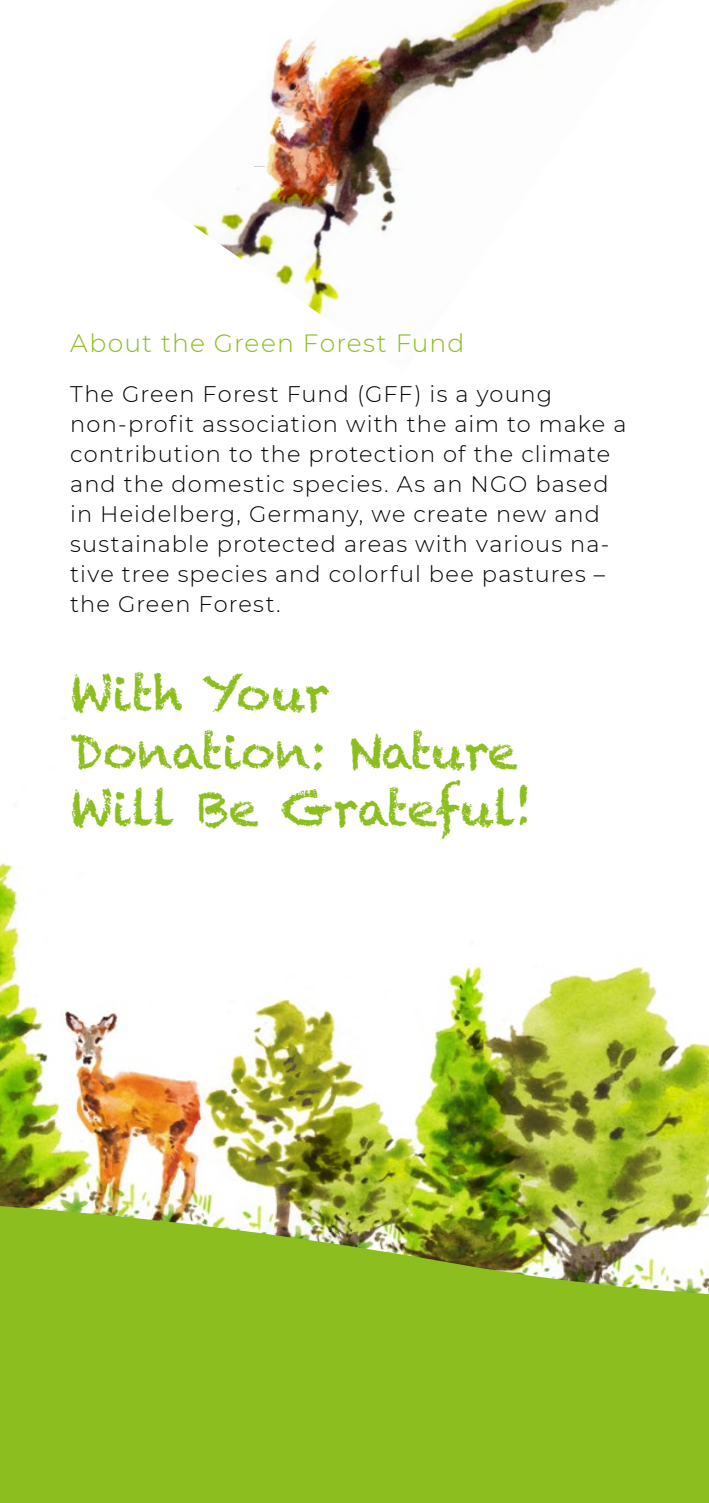
<style>
.page{position:relative;width:709px;height:1503px;background:#fff}
.page>*{position:absolute;margin:0;border:0;box-sizing:border-box;transform-origin:0 0}
.t1{font:47.5px/57.5px "Chalkduster";letter-spacing:-.01em;color:#8bbe1e}
.t2{font:300 25px "Montserrat";letter-spacing:.045em;color:#8bbe1e}
.t3{font:300 22.5px/30px "Montserrat";letter-spacing:.05em;color:#000}
</style>
<div class="page">
<img style="left:192px;top:0;width:437px;height:315px">
<img style="left:221px;top:998px;width:144px;height:108px">
<img style="left:0;top:862px;width:36px;height:244px">
<img style="left:428px;top:1027px;width:17px;height:79px">
<img style="left:445px;top:965px;width:264px;height:141px">
<img style="left:284px;top:1086px;width:155px;height:20px">
<img style="left:36px;top:1007px;width:185px;height:99px">
<img style="left:248px;top:28px;width:156px;height:194px">
<img style="left:0;top:1106px;width:709px;height:396px">
<p class="t2" style="left:70px;top:326px;width:395px">About the Green Forest Fund</p>
<p class="t3" style="left:70px;top:379px;width:558px">The Green Forest Fund (GFF) is a young non-profit association with the aim to make a contribution to the protection of the climate and the domestic species. As an NGO based in Heidelberg, Germany, we create new and sustainable protected areas with various na&shy;tive tree species and colorful bee pastures – the Green Forest.</p>
<h1 class="t1" style="left:70px;top:665px;width:463px">With Your<br>Donation: Nature<br>Will Be Grateful!</h1>
</div>
